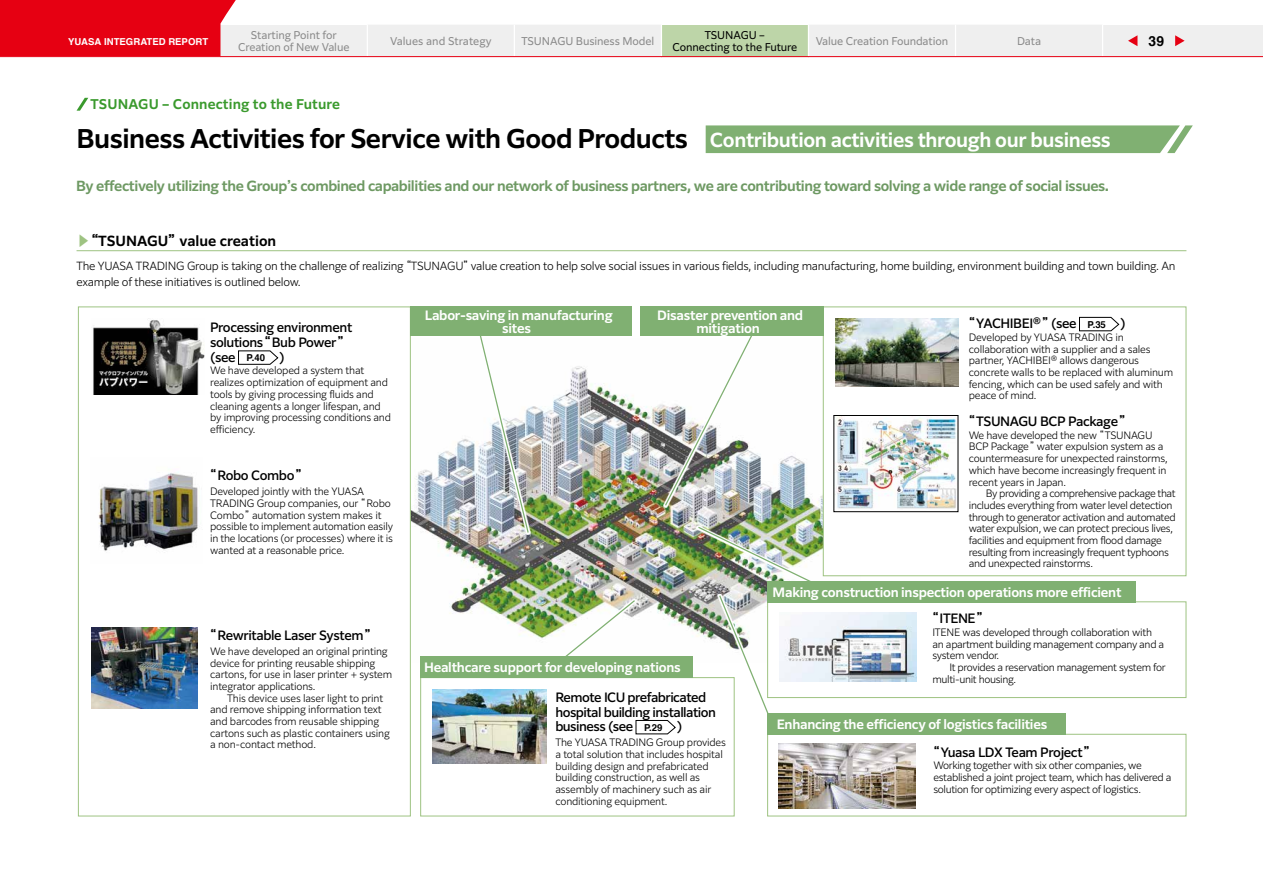
<style>
.page{position:relative;width:1263px;height:893px;background:#fff}
.page>*{position:absolute;margin:0;border:0;box-sizing:border-box;transform-origin:0 0}
.t1{font:600 25.5px "Clarimo UDPE";letter-spacing:-.02em;color:#000}
.t2{font:600 13.8px "Clarimo UDPE";letter-spacing:-.03em;color:#6e9963}
.t3{font:600 13.8px "Clarimo UDPE";color:#000}
.t4{font:700 13.8px "Helvetica";color:#000}
.t5{font:600 13.35px "Clarimo UDPE";letter-spacing:.01em;color:#3a9a2d}
.t6{font:500 12.75px/14.9px "Clarimo UDPE";letter-spacing:-.035em;color:#000}
.t7{font:600 12.75px/12.8px "Clarimo UDPE";letter-spacing:-.02em;color:#fff;text-align:center}
.t8{font:300 11.1px/15.9px "Clarimo UDPE";letter-spacing:-.025em;color:#000}
.t9{font:10.65px/11.7px "Clarimo UDPE";letter-spacing:-.01em;color:#898989;text-align:center}
.t10{font:10.65px/11.7px "Clarimo UDPE";letter-spacing:-.01em;color:#000;text-align:center}
.t11{font:300 10.05px/11.7px "Clarimo UDPE";letter-spacing:-.025em;color:#000}
.t12{font:700 9.6px "Helvetica";color:#fff}
.t13{font:700 9.6px "Helvetica";color:#000}
.s1{font-size:19.2px;color:#fff}
.s2{font-family:"UD Shin Go Pro De";font-weight:700}
.s3{font-family:"UD Shin Go Pro De";font-weight:700;color:#9ec382}
.s4{font-family:"UD Shin Go Pro"}
.s5{font-family:"Helvetica";font-weight:700;font-size:9.6px}
</style>
<div class="page">
<img style="left:411px;top:339px;width:450px;height:318px">
<div style="left:78px;top:306px;width:333px;height:510px;background:#fff;border:1px solid #9ec382"></div>
<div style="left:823px;top:306px;width:363px;height:270px;background:#fff;border:1px solid #9ec382"></div>
<div style="left:767px;top:601px;width:419px;height:97px;background:#fff;border:1px solid #9ec382"></div>
<div style="left:420px;top:677px;width:315px;height:139px;background:#fff;border:1px solid #9ec382"></div>
<hr style="left:77px;top:250px;width:1109px;height:1px;background:#9ec382">
<svg style="left:238px;top:351px;width:40px;height:14px"></svg>
<svg style="left:635px;top:720px;width:41px;height:14px"></svg>
<svg style="left:1079px;top:317px;width:40px;height:15px"></svg>
<img style="left:836px;top:318px;width:122px;height:68px">
<img style="left:432px;top:689px;width:115px;height:74px">
<img style="left:835px;top:613px;width:82px;height:69px">
<img style="left:836px;top:417px;width:120px;height:92px">
<div style="left:834px;top:415px;width:124px;height:97px;border:1px solid #000"></div>
<img style="left:98px;top:472px;width:101px;height:79px">
<img style="left:91px;top:627px;width:106px;height:82px">
<img style="left:779px;top:744px;width:137px;height:64px">
<img style="left:476px;top:336px;width:54px;height:198px">
<img style="left:664px;top:336px;width:95px;height:171px">
<svg style="left:552px;top:598px;width:85px;height:59px"></svg>
<img style="left:552px;top:599px;width:84px;height:58px">
<svg style="left:696px;top:525px;width:140px;height:70px"></svg>
<img style="left:697px;top:526px;width:138px;height:190px">
<div style="left:767px;top:581px;width:368px;height:21px;background:#80b072"></div>
<div style="left:641px;top:306px;width:183px;height:30px;background:#80b072"></div>
<div style="left:410px;top:306px;width:221px;height:30px;background:#80b072"></div>
<div style="left:420px;top:657px;width:273px;height:21px;background:#80b072"></div>
<img style="left:93px;top:320px;width:111px;height:74px">
<div style="left:767px;top:713px;width:298px;height:22px;background:#80b072"></div>
<svg style="left:706px;top:125px;width:487px;height:28px;background:#85b378"></svg>
<svg style="left:77px;top:98px;width:11px;height:13px"></svg>
<div style="left:220px;top:25px;width:147px;height:32px;background:#efefef"></div>
<div style="left:368px;top:25px;width:293px;height:31px;background:#efefef"></div>
<div style="left:661px;top:25px;width:147px;height:32px;background:#bdd5a8"></div>
<div style="left:809px;top:25px;width:293px;height:31px;background:#efefef"></div>
<div style="left:1102px;top:25px;width:161px;height:32px;background:#efefef"></div>
<hr style="left:514px;top:25px;width:1px;height:32px;background:#fff">
<hr style="left:661px;top:25px;width:1px;height:32px;background:#fff">
<hr style="left:955px;top:25px;width:1px;height:32px;background:#fff">
<hr style="left:1102px;top:25px;width:1px;height:32px;background:#fff">
<div style="left:0;top:0;width:236px;height:56px;background:#e60012"></div>
<svg style="left:1175px;top:35px;width:9px;height:11px"></svg>
<svg style="left:1128px;top:35px;width:9px;height:11px"></svg>
<hr style="left:0;top:56px;width:1263px;height:1px;background:#e60012">
<p class="t9" style="left:238px;top:29px;width:113px">Starting Point for<br>Creation of New Value</p>
<p class="t9" style="left:390px;top:34px;width:103px">Values and Strategy</p>
<p class="t9" style="left:521px;top:34px;width:134px">TSUNAGU Business Model</p>
<p class="t10" style="left:672px;top:29px;width:126px">TSUNAGU –<br>Connecting to the Future</p>
<p class="t12" style="left:68px;top:34px;width:142px">YUASA INTEGRATED REPORT</p>
<p class="t9" style="left:816px;top:34px;width:134px">Value Creation Foundation</p>
<p class="t9" style="left:1017px;top:34px;width:26px">Data</p>
<h2 class="t4" style="left:1149px;top:30px;width:17px">39</h2>
<h3 class="t5" style="left:90px;top:94px;width:251px">TSUNAGU – Connecting to the Future</h3>
<h1 class="t1" style="left:77px;top:118px;width:1036px">Business Activities for Service with Good Products <span class="s1">Contribution activities through our business</span></h1>
<h2 class="t2" style="left:76px;top:174px;width:1035px">By effectively utilizing the Group<span class="s2">ʼ</span>s combined capabilities and our network of business partners, we are contributing toward solving a wide range of social issues.</h2>
<h2 class="t3" style="left:77px;top:230px;width:201px"><span class="s3">▶</span><span class="s2">“</span>TSUNAGU<span class="s2">”</span>value creation</h2>
<p class="t8" style="left:77px;top:257px;width:1100px">The YUASA TRADING Group is taking on the challenge of realizing <span class="s4">“</span>TSUNAGU<span class="s4">”</span>value creation to help solve social issues in various fields, including manufacturing, home building, environment building and town building. An example of these initiatives is outlined below.</p>
<p class="t6" style="left:210px;top:319px;width:144px">Processing environment solutions<span class="s4">“</span>Bub Power<span class="s4">” </span>(see <span class="s5">P.40</span> )</p>
<p class="t11" style="left:210px;top:364px;width:182px">We have developed a system that realizes optimization of equipment and tools by giving processing fluids and cleaning agents a longer lifespan, and by improving processing conditions and efficiency.</p>
<p class="t6" style="left:203px;top:467px;width:106px"><span class="s4">“</span>Robo Combo<span class="s4">”</span></p>
<p class="t11" style="left:210px;top:485px;width:184px">Developed jointly with the YUASA TRADING Group companies, our <span class="s4">“</span>Robo Combo<span class="s4">”</span>automation system makes it possible to implement automation easily in the locations (or processes) where it is wanted at a reasonable price.</p>
<p class="t7" style="left:425px;top:308px;width:189px">Labor-saving in manufacturing sites</p>
<p class="t7" style="left:657px;top:308px;width:147px">Disaster prevention and mitigation</p>
<p class="t6" style="left:962px;top:315px;width:165px"><span class="s4">“</span>YACHIBEI®<span class="s4">”</span>(see <span class="s5">P.35</span> )</p>
<p class="t11" style="left:969px;top:331px;width:206px">Developed by YUASA TRADING in collaboration with a supplier and a sales partner, YACHIBEI® allows dangerous concrete walls to be replaced with aluminum fencing, which can be used safely and with peace of mind.</p>
<p class="t6" style="left:962px;top:413px;width:171px"><span class="s4">“</span>TSUNAGU BCP Package<span class="s4">”</span></p>
<p class="t11" style="left:969px;top:428px;width:200px">We have developed the new <span class="s4">“</span>TSUNAGU BCP Package<span class="s4">”</span>water expulsion system as a countermeasure for unexpected rainstorms, which have become increasingly frequent in recent years in Japan.</p>
<p class="t11" style="left:969px;top:487px;width:208px;text-indent:17px">By providing a comprehensive package that includes everything from water level detection through to generator activation and automated water expulsion, we can protect precious lives, facilities and equipment from flood damage resulting from increasingly frequent typhoons and unexpected rainstorms.</p>
<p class="t13" style="left:1046px;top:320px;width:20px">P.35</p>
<p class="t13" style="left:312px;top:339px;width:20px">P.40</p>
<p class="t6" style="left:203px;top:627px;width:176px"><span class="s4">“</span>Rewritable Laser System<span class="s4">”</span></p>
<p class="t11" style="left:210px;top:644px;width:184px">We have developed an original printing device for printing reusable shipping cartons, for use in laser printer + system integrator applications.</p>
<p class="t11" style="left:210px;top:691px;width:181px;text-indent:17px">This device uses laser light to print and remove shipping information text and barcodes from reusable shipping cartons such as plastic containers using a non-contact method.</p>
<p class="t6" style="left:555px;top:689px;width:162px">Remote ICU prefabricated hospital building installation business (see <span class="s5">P.29</span> )</p>
<p class="t7" style="left:424px;top:660px;width:258px">Healthcare support for developing nations</p>
<p class="t13" style="left:650px;top:709px;width:20px">P.29</p>
<p class="t11" style="left:555px;top:736px;width:172px">The YUASA TRADING Group provides a total solution that includes hospital building design and prefabricated building construction, as well as assembly of machinery such as air conditioning equipment.</p>
<p class="t7" style="left:773px;top:585px;width:350px">Making construction inspection operations more efficient</p>
<p class="t6" style="left:926px;top:610px;width:66px"><span class="s4">“</span>ITENE<span class="s4">”</span></p>
<p class="t11" style="left:932px;top:626px;width:233px">ITENE was developed through collaboration with an apartment building management company and a system vendor.</p>
<p class="t11" style="left:932px;top:661px;width:235px;text-indent:17px">It provides a reservation management system for multi-unit housing.</p>
<p class="t7" style="left:777px;top:717px;width:272px">Enhancing the efficiency of logistics facilities</p>
<p class="t6" style="left:927px;top:744px;width:171px"><span class="s4">“</span>Yuasa LDX Team Project<span class="s4">”</span></p>
<p class="t11" style="left:933px;top:759px;width:240px">Working together with six other companies, we established a joint project team, which has delivered a solution for optimizing every aspect of logistics.</p>
</div>
